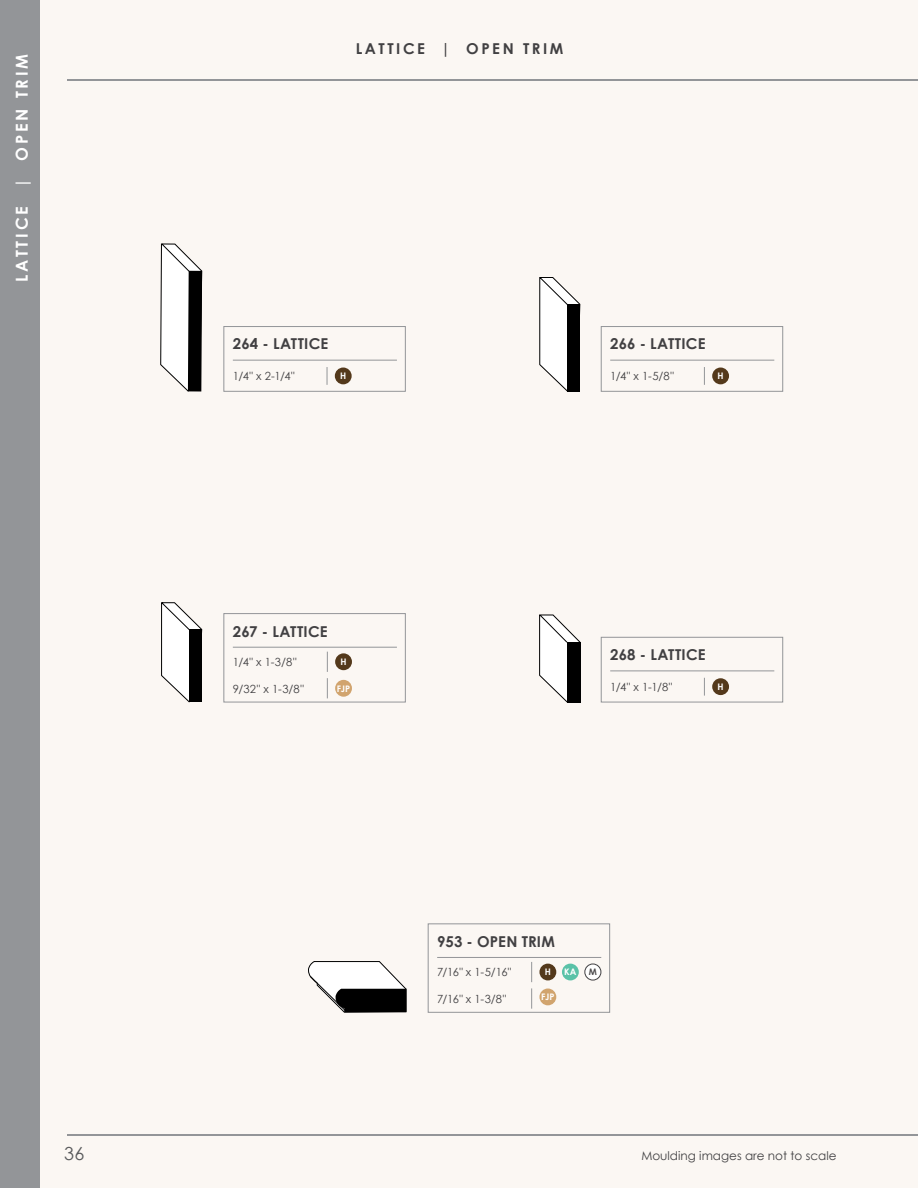
<style>
.page{position:relative;width:918px;height:1188px;background:#fff}
.page>*{position:absolute;margin:0;border:0;box-sizing:border-box;transform-origin:0 0}
.t1{font:18px "Century Gothic";color:#58595b}
.t2{font:700 16.5px "Century Gothic";letter-spacing:.17em;color:#fff}
.t3{font:700 15px "Century Gothic";letter-spacing:.02em;color:#414042}
.t4{font:700 15px "Century Gothic";letter-spacing:.17em;color:#414042}
.t5{font:12px "Century Gothic";color:#414042}
.t6{font:11.25px "Century Gothic";letter-spacing:-.055em;color:#414042}
.t7{font:700 9px "Century Gothic";color:#fff}
.t8{font:700 9px "Century Gothic";color:#4e4c4d}
</style>
<div class="page">
<div style="left:40px;top:0;width:878px;height:1188px;background:#fbf7f3"></div>
<div style="left:0;top:0;width:40px;height:1188px;background:#939598"></div>
<hr style="left:68px;top:80px;width:850px;height:1px;background:#939598">
<hr style="left:68px;top:1134px;width:850px;height:1px;background:#939598">
<svg style="left:160px;top:244px;width:42px;height:148px"></svg>
<div style="left:335px;top:368px;width:17px;height:16px;background:#54391b;border-radius:50%"></div>
<div style="left:224px;top:326px;width:182px;height:66px;border:1px solid #939598"></div>
<hr style="left:233px;top:360px;width:164px;height:1px;background:#939598">
<svg style="left:327px;top:367px;width:1px;height:18px"></svg>
<svg style="left:539px;top:277px;width:41px;height:115px"></svg>
<div style="left:567px;top:304px;width:13px;height:88px;background:#000"></div>
<div style="left:601px;top:326px;width:182px;height:66px;border:1px solid #939598"></div>
<div style="left:712px;top:368px;width:17px;height:16px;background:#54391b;border-radius:50%"></div>
<hr style="left:610px;top:360px;width:164px;height:1px;background:#939598">
<svg style="left:704px;top:367px;width:1px;height:18px"></svg>
<svg style="left:161px;top:602px;width:41px;height:100px"></svg>
<div style="left:189px;top:629px;width:13px;height:73px;background:#000"></div>
<svg style="left:539px;top:615px;width:41px;height:87px"></svg>
<div style="left:567px;top:642px;width:13px;height:60px;background:#000"></div>
<div style="left:712px;top:678px;width:17px;height:17px;background:#54391b;border-radius:50%"></div>
<div style="left:601px;top:637px;width:182px;height:65px;border:1px solid #939598"></div>
<hr style="left:610px;top:671px;width:164px;height:1px;background:#939598">
<svg style="left:704px;top:678px;width:1px;height:18px"></svg>
<div style="left:428px;top:924px;width:182px;height:88px;border:1px solid #939598"></div>
<div style="left:539px;top:964px;width:17px;height:16px;background:#54391b;border-radius:50%"></div>
<div style="left:539px;top:989px;width:17px;height:16px;background:#d1a46e;border-radius:50%"></div>
<div style="left:562px;top:964px;width:17px;height:16px;background:#5ac2a8;border-radius:50%"></div>
<svg style="left:531px;top:988px;width:1px;height:21px"></svg>
<hr style="left:437px;top:957px;width:164px;height:1px;background:#939598">
<svg style="left:531px;top:962px;width:1px;height:20px"></svg>
<div style="left:585px;top:964px;width:16px;height:16px;background:#fff;border-radius:50%"></div>
<div style="left:584px;top:964px;width:17px;height:16px;border:1px solid #414042;border-radius:50%"></div>
<svg style="left:308px;top:961px;width:98px;height:51px"></svg>
<div style="left:224px;top:613px;width:182px;height:89px;border:1px solid #939598"></div>
<div style="left:335px;top:680px;width:17px;height:17px;background:#d1a46e;border-radius:50%"></div>
<div style="left:335px;top:653px;width:17px;height:17px;background:#54391b;border-radius:50%"></div>
<svg style="left:327px;top:678px;width:1px;height:20px"></svg>
<hr style="left:233px;top:647px;width:164px;height:1px;background:#939598">
<svg style="left:327px;top:652px;width:1px;height:20px"></svg>
<h2 class="t2" style="left:9px;top:282px;width:230px;rotate:-90deg">LATTICE | OPEN TRIM</h2>
<h3 class="t4" style="left:356px;top:37px;width:209px">LATTICE | OPEN TRIM</h3>
<h3 class="t3" style="left:233px;top:332px;width:97px">264 - LATTICE</h3>
<p class="t6" style="left:233px;top:368px;width:63px">1/4" x 2-1/4"</p>
<p class="t7" style="left:340px;top:369px;width:8px">H</p>
<h3 class="t3" style="left:610px;top:332px;width:97px">266 - LATTICE</h3>
<p class="t6" style="left:610px;top:368px;width:65px">1/4" x 1-5/8"</p>
<p class="t7" style="left:718px;top:369px;width:8px">H</p>
<h3 class="t3" style="left:233px;top:620px;width:96px">267 - LATTICE</h3>
<p class="t6" style="left:233px;top:654px;width:65px">1/4" x 1-3/8"</p>
<p class="t7" style="left:341px;top:655px;width:8px">H</p>
<p class="t6" style="left:233px;top:681px;width:73px">9/32" x 1-3/8"</p>
<p class="t7" style="left:337px;top:682px;width:15px">FJP</p>
<h3 class="t3" style="left:610px;top:643px;width:97px">268 - LATTICE</h3>
<p class="t6" style="left:610px;top:679px;width:64px">1/4" x 1-1/8"</p>
<p class="t7" style="left:718px;top:680px;width:8px">H</p>
<h3 class="t3" style="left:437px;top:930px;width:119px">953 - OPEN TRIM</h3>
<p class="t6" style="left:437px;top:964px;width:76px">7/16" x 1-5/16"</p>
<p class="t7" style="left:564px;top:965px;width:14px">KA</p>
<p class="t6" style="left:437px;top:991px;width:71px">7/16" x 1-3/8"</p>
<p class="t7" style="left:545px;top:965px;width:8px">H</p>
<p class="t7" style="left:541px;top:990px;width:15px">FJP</p>
<p class="t8" style="left:589px;top:965px;width:10px">M</p>
<h1 class="t1" style="left:64px;top:1141px;width:21px">36</h1>
<p class="t5" style="left:641px;top:1147px;width:197px">Moulding images are not to scale</p>
</div>
